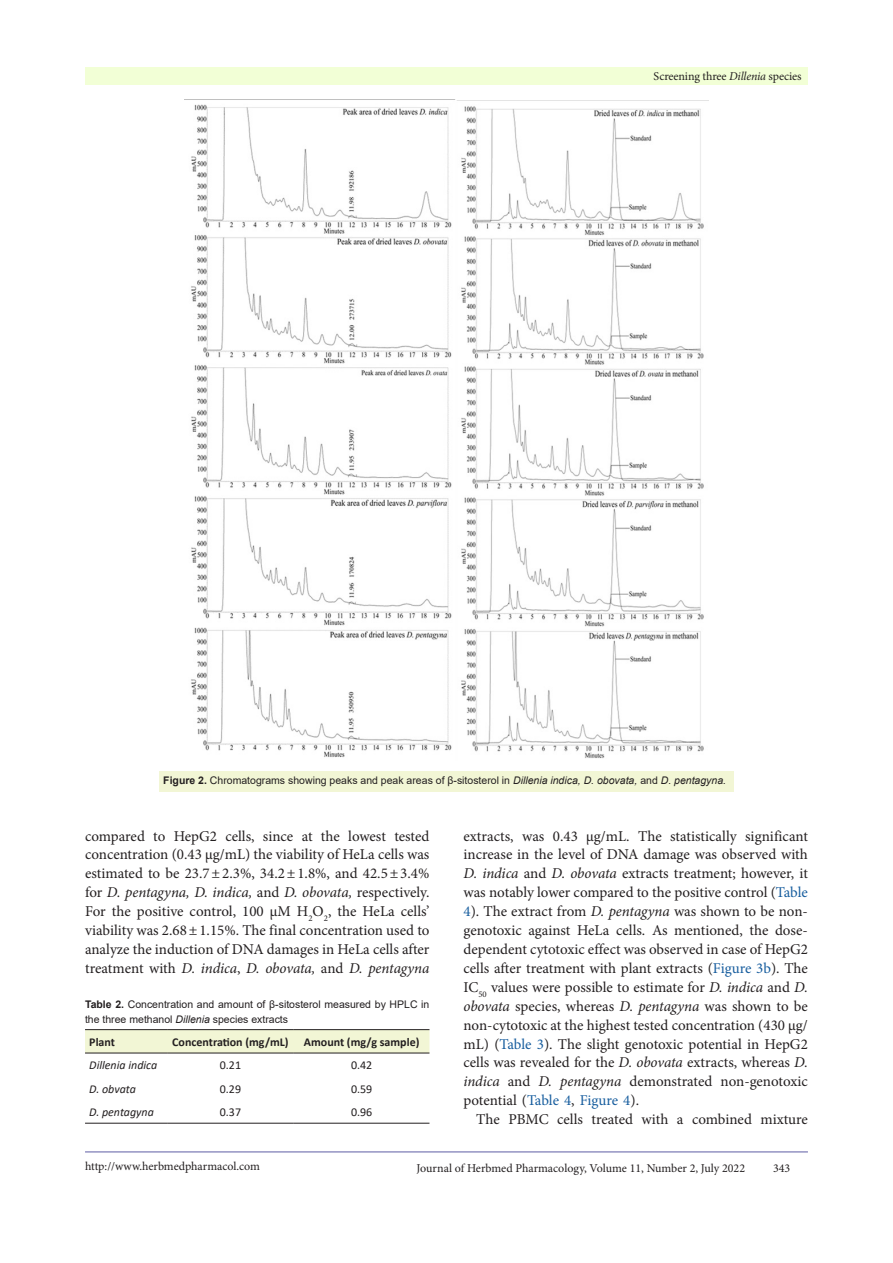
<style>
.page{position:relative;width:893px;height:1263px;background:#fff}
.page>*{position:absolute;margin:0;border:0;box-sizing:border-box;transform-origin:0 0}
.Normal__Web{font:15px/18.9px "Minion Pro";letter-spacing:-.005em;color:#231f20;text-align:justify}
.t1{font:12px "Minion Pro";letter-spacing:-.005em;color:#231f20}
.t2{font:700 12px "Calibri";color:#231f20}
.t3{font:italic 12px "Calibri";color:#231f20}
.t4{font:12px "Calibri";color:#231f20}
.t5{font:10.5px/15px "Arial";color:#231f20}
.s1{font-style:italic}
.s2{font-weight:700}
.s3{color:#175d9e}
</style>
<div class="page">
<hr style="left:85px;top:1152px;width:723px;height:1px;background:#5e5ca5">
<div style="left:85px;top:68px;width:723px;height:17px;background:#f2ffd6"></div>
<div style="left:159px;top:772px;width:575px;height:20px;background:#f2f6d5"></div>
<img style="left:184px;top:99px;width:525px;height:660px">
<svg style="left:85px;top:1030px;width:344px;height:23px;background:#ecf0d0"></svg>
<hr style="left:85px;top:1029px;width:82px;height:1px;background:#231f20">
<hr style="left:167px;top:1029px;width:127px;height:1px;background:#231f20">
<hr style="left:294px;top:1029px;width:135px;height:1px;background:#231f20">
<hr style="left:85px;top:1053px;width:82px;height:1px;background:#231f20">
<hr style="left:167px;top:1053px;width:127px;height:1px;background:#231f20">
<hr style="left:294px;top:1053px;width:135px;height:1px;background:#231f20">
<hr style="left:85px;top:1123px;width:82px;height:1px;background:#231f20">
<hr style="left:167px;top:1123px;width:127px;height:1px;background:#231f20">
<hr style="left:294px;top:1123px;width:135px;height:1px;background:#231f20">
<p class="t1" style="left:654px;top:68px;width:149px">Screening three <span class="s1">Dillenia</span> species</p>
<p class="t5" style="left:163px;top:772px;width:564px"><span class="s2">Figure 2.</span> Chromatograms showing peaks and peak areas of β-sitosterol in <span class="s1">Dillenia indica, D. obovata,</span> and <span class="s1">D. pentagyna.</span></p>
<p class="Normal__Web" style="left:85px;top:826px;width:346px">compared to HepG2 cells, since at the lowest tested concentration (0.43 µg/mL) the viability of HeLa cells was estimated to be 23.7±2.3%, 34.2±1.8%, and 42.5±3.4% for <span class="s1">D. pentagyna, D. indica,</span> and <span class="s1">D. obovata,</span> respectively.<br>For the positive control, 100 µM H<sub>2</sub>O<sub>2</sub>, the HeLa cells’ viability was 2.68±1.15%. The final concentration used to analyze the induction of DNA damages in HeLa cells after treatment with <span class="s1">D. indica</span>, <span class="s1">D. obovata,</span> and <span class="s1">D. pentagyna</span></p>
<p class="t5" style="left:85px;top:997px;width:346px"><span class="s2">Table 2.</span> Concentration and amount of β-sitosterol measured by HPLC in the three methanol <span class="s1">Dillenia</span> species extracts</p>
<p class="t2" style="left:89px;top:1033px;width:27px">Plant</p>
<p class="t2" style="left:172px;top:1033px;width:118px">Concentration (mg/mL)</p>
<p class="t2" style="left:304px;top:1033px;width:117px">Amount (mg/g sample)</p>
<p class="t3" style="left:89px;top:1057px;width:70px">Dillenia indica</p>
<p class="t4" style="left:220px;top:1057px;width:23px">0.21</p>
<p class="t4" style="left:351px;top:1057px;width:23px">0.42</p>
<p class="t3" style="left:89px;top:1080px;width:48px">D. obvata</p>
<p class="t4" style="left:220px;top:1080px;width:23px">0.29</p>
<p class="t4" style="left:351px;top:1080px;width:23px">0.59</p>
<p class="t3" style="left:89px;top:1103px;width:66px">D. pentagyna</p>
<p class="t4" style="left:220px;top:1103px;width:23px">0.37</p>
<p class="t4" style="left:351px;top:1103px;width:23px">0.96</p>
<p class="Normal__Web" style="left:463px;top:826px;width:346px">extracts, was 0.43 µg/mL. The statistically significant increase in the level of DNA damage was observed with <span class="s1">D. indica</span> and <span class="s1">D. obovata</span> extracts treatment; however, it was notably lower compared to the positive control (<span class="s3">Table 4</span>). The extract from <span class="s1">D. pentagyna</span> was shown to be non&shy;genotoxic against HeLa cells. As mentioned, the dose&shy;dependent cytotoxic effect was observed in case of HepG2 cells after treatment with plant extracts (<span class="s3">Figure 3b</span>). The IC<sub>50</sub> values were possible to estimate for <span class="s1">D. indica</span> and <span class="s1">D. obovata</span> species, whereas <span class="s1">D. pentagyna</span> was shown to be non-cytotoxic at the highest tested concentration (430 µg/ mL) (<span class="s3">Table 3</span>). The slight genotoxic potential in HepG2 cells was revealed for the <span class="s1">D. obovata</span> extracts, whereas <span class="s1">D. indica</span> and <span class="s1">D. pentagyna</span> demonstrated non-genotoxic potential (<span class="s3">Table 4</span>, <span class="s3">Figure 4</span>).</p>
<p class="Normal__Web" style="left:476px;top:1110px;width:333px">The PBMC cells treated with a combined mixture</p>
<p class="t1" style="left:85px;top:1158px;width:177px">http://www.herbmedpharmacol.com</p>
<p class="t1" style="left:417px;top:1160px;width:330px">Journal of Herbmed Pharmacology, Volume 11, Number 2, July 2022</p>
<p class="t1" style="left:773px;top:1160px;width:19px">343</p>
</div>
